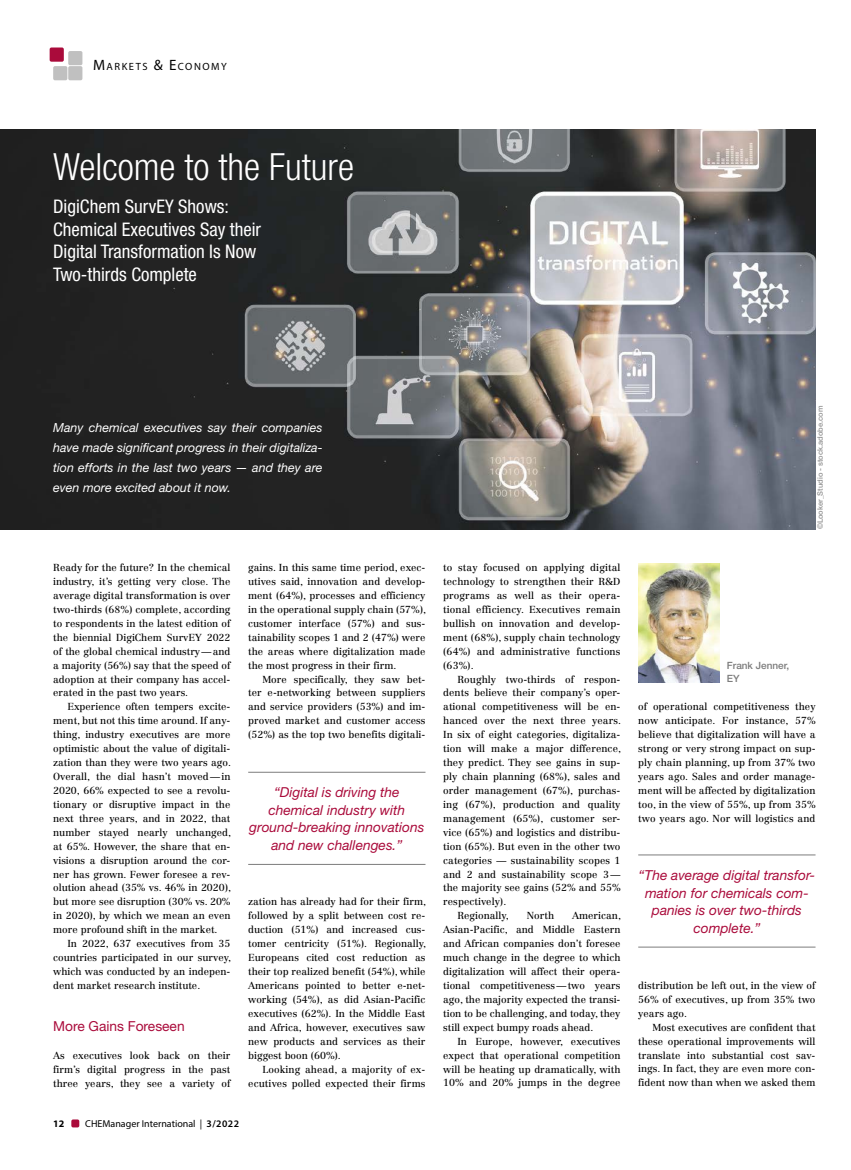
<style>
.page{position:relative;width:851px;height:1170px;background:#fff}
.page>*{position:absolute;margin:0;border:0;box-sizing:border-box;transform-origin:0 0}
.t1{font:300 condensed 37.5px "Helvetica Neue LT Std";color:#fff}
.t2{font:condensed 18.75px/22.5px "Helvetica Neue LT Std";color:#fff}
.t3{font:italic 13.75px/17.5px "Helvetica Neue LT Std";color:#aa0b3b;text-align:center}
.t4{font:13.75px "Helvetica Neue LT Std";color:#aa0b3b}
.t5{font:italic 12.5px/20px "Helvetica Neue LT Std";color:#fff;text-align:justify}
.t6{font:10.5px "Myriad Pro";letter-spacing:.145em;color:#000}
.t7{font:10px/13.9px "Centennial LT Std";letter-spacing:.005em;color:#000;text-align:justify}
.t8{font:10px "Myriad Pro";color:#000}
.t9{font:500 10px/13.9px "Helvetica Neue LT Std";color:#7c7c7c}
.t10{font:700 10px "Myriad Pro";color:#000}
.t11{font:500 7.5px "Helvetica Neue LT Std";color:#939393}
.s1{font-size:15px}
.s2{font-weight:600}
</style>
<div class="page">
<img style="left:638px;top:563px;width:81px;height:119px">
<img style="left:0;top:130px;width:815px;height:399px">
<hr style="left:248px;top:771px;width:177px;height:1px;background:#7c7c7c">
<hr style="left:248px;top:864px;width:177px;height:1px;background:#7c7c7c">
<hr style="left:638px;top:854px;width:177px;height:1px;background:#7c7c7c">
<hr style="left:638px;top:946px;width:177px;height:1px;background:#7c7c7c">
<div style="left:71px;top:1119px;width:8px;height:8px;background:#aa0b3b;border-radius:2px"></div>
<div style="left:50px;top:47px;width:14px;height:15px;background:#aa0b3b;border-radius:2px"></div>
<div style="left:53px;top:66px;width:14px;height:14px;background:#c0c0c0;border-radius:2px"></div>
<div style="left:68px;top:51px;width:14px;height:14px;background:#c0c0c0;border-radius:2px"></div>
<div style="left:68px;top:66px;width:14px;height:14px;background:#c0c0c0;border-radius:2px"></div>
<p class="t6" style="left:93px;top:60px;width:135px"><span class="s1">M</span>ARKETS <span class="s1">&amp; E</span>CONOM Y</p>
<h1 class="t1" style="left:53px;top:145px;width:302px">Welcome to the Future</h1>
<h2 class="t2" style="left:53px;top:195px;width:209px">DigiChem SurvEY Shows:<br>Chemical Executives Say their<br>Digital Transformation Is Now<br>Two-thirds Complete</h2>
<p class="t5" style="left:53px;top:417px;width:271px">Many chemical executives say their companies have made significant progress in their digitaliza&shy;tion efforts in the last two years — and they are even more excited about it now.</p>
<p class="t7" style="left:53px;top:560px;width:179px">Ready for the future? In the chemical industry, it’s getting very close. The average digital transformation is over two-thirds (68%) complete, according to respondents in the latest edition of the biennial DigiChem SurvEY 2022 of the global chemical industry—and a majority (56%) say that the speed of adoption at their company has accel&shy;erated in the past two years.</p>
<p class="t7" style="left:53px;top:700px;width:179px;text-indent:14px">Experience often tempers excite&shy;ment, but not this time around. If any&shy;thing, industry executives are more optimistic about the value of digitali&shy;zation than they were two years ago.<br>Overall, the dial hasn’t moved—in 2020, 66% expected to see a revolu&shy;tionary or disruptive impact in the next three years, and in 2022, that number stayed nearly unchanged, at 65%. However, the share that en&shy;visions a disruption around the cor&shy;ner has grown. Fewer foresee a rev&shy;olution ahead (35% vs. 46% in 2020), but more see disruption (30% vs. 20% in 2020), by which we mean an even more profound shift in the market.</p>
<p class="t7" style="left:53px;top:936px;width:179px;text-indent:14px">In 2022, 637 executives from 35 countries participated in our survey, which was conducted by an indepen&shy;dent market research institute.</p>
<h3 class="t4" style="left:53px;top:1017px;width:133px">More Gains Foreseen</h3>
<p class="t7" style="left:53px;top:1048px;width:179px">As executives look back on their firm’s digital progress in the past three years, they see a variety of</p>
<p class="t7" style="left:248px;top:560px;width:179px">gains. In this same time period, exec&shy;utives said, innovation and develop&shy;ment (64%), processes and efficiency in the operational supply chain (57%), customer interface (57%) and sus&shy;tainability scopes 1 and 2 (47%) were the areas where digitalization made the most progress in their firm.</p>
<p class="t7" style="left:248px;top:672px;width:179px;text-indent:14px">More specifically, they saw bet&shy;ter e-networking between suppliers and service providers (53%) and im&shy;proved market and customer access (52%) as the top two benefits digitali-</p>
<h3 class="t3" style="left:249px;top:783px;width:177px">“Digital is driving the chemical industry with ground-breaking innovations and new challenges.”</h3>
<p class="t7" style="left:248px;top:894px;width:179px">zation has already had for their firm, followed by a split between cost re&shy;duction (51%) and increased cus&shy;tomer centricity (51%). Regionally, Europeans cited cost reduction as their top realized benefit (54%), while Americans pointed to better e-net&shy;working (54%), as did Asian-Pacific executives (62%). In the Middle East and Africa, however, executives saw new products and services as their biggest boon (60%).</p>
<p class="t7" style="left:248px;top:1062px;width:179px;text-align:right">Looking ahead, a majority of ex&shy;ecutives polled expected their firms</p>
<p class="t10" style="left:53px;top:1117px;width:13px">12</p>
<p class="t8" style="left:85px;top:1117px;width:155px">CHEManager International | <span class="s2">3/2022</span></p>
<p class="t7" style="left:443px;top:560px;width:179px">to stay focused on applying digital technology to strengthen their R&amp;D programs as well as their opera&shy;tional efficiency. Executives remain bullish on innovation and develop&shy;ment (68%), supply chain technology (64%) and administrative functions (63%).</p>
<p class="t7" style="left:457px;top:672px;width:164px">Roughly two-thirds of respon-</p>
<p class="t7" style="left:443px;top:686px;width:179px">dents believe their company’s oper-</p>
<p class="t7" style="left:443px;top:700px;width:179px">ational competitiveness will be en-</p>
<p class="t7" style="left:443px;top:713px;width:179px">hanced over the next three years.</p>
<p class="t7" style="left:443px;top:727px;width:179px">In six of eight categories, digitaliza-</p>
<p class="t7" style="left:443px;top:741px;width:179px">tion will make a major difference,</p>
<p class="t7" style="left:443px;top:755px;width:179px">they predict. They see gains in sup-</p>
<p class="t7" style="left:443px;top:769px;width:179px">ply chain planning (68%), sales and</p>
<p class="t7" style="left:443px;top:783px;width:179px">order management (67%), purchas-</p>
<p class="t7" style="left:443px;top:797px;width:179px">ing (67%), production and quality</p>
<p class="t7" style="left:443px;top:811px;width:179px">management (65%), customer ser-</p>
<p class="t7" style="left:443px;top:825px;width:179px">vice (65%) and logistics and distribu-</p>
<p class="t7" style="left:443px;top:839px;width:179px">tion (65%). But even in the other two</p>
<p class="t7" style="left:443px;top:853px;width:179px">categories — sustainability scopes 1</p>
<p class="t7" style="left:443px;top:867px;width:179px">and 2 and sustainability scope 3—</p>
<p class="t7" style="left:443px;top:880px;width:179px">the majority see gains (52% and 55%</p>
<p class="t7" style="left:443px;top:894px;width:65px">respectively).</p>
<p class="t7" style="left:457px;top:908px;width:53px">Regionally,</p>
<p class="t7" style="left:527px;top:908px;width:29px">North</p>
<p class="t7" style="left:443px;top:908px;width:179px;text-indent:129px">American, Asian-Pacific, and Middle Eastern and African companies don’t foresee much change in the degree to which digitalization will affect their opera&shy;tional competitiveness—two years ago, the majority expected the transi&shy;tion to be challenging, and today, they still expect bumpy roads ahead.</p>
<p class="t7" style="left:443px;top:1034px;width:179px;text-indent:14px">In Europe, however, executives expect that operational competition will be heating up dramatically, with 10% and 20% jumps in the degree</p>
<p class="t11" style="left:815px;top:529px;width:125px;rotate:-90deg">©Looker_Studio - stock.adobe.com</p>
<p class="t9" style="left:726px;top:658px;width:64px">Frank Jenner,<br>EY</p>
<p class="t7" style="left:638px;top:699px;width:179px">of operational competitiveness they now anticipate. For instance, 57% believe that digitalization will have a strong or very strong impact on sup&shy;ply chain planning, up from 37% two years ago. Sales and order manage&shy;ment will be affected by digitalization too, in the view of 55%, up from 35% two years ago. Nor will logistics and</p>
<h3 class="t3" style="left:638px;top:866px;width:178px">“The average digital transfor&shy;mation for chemicals com&shy;panies is over two-thirds complete.”</h3>
<p class="t7" style="left:638px;top:978px;width:179px">distribution be left out, in the view of 56% of executives, up from 35% two years ago.</p>
<p class="t7" style="left:638px;top:1020px;width:179px;text-indent:14px">Most executives are confident that these operational improvements will translate into substantial cost sav&shy;ings. In fact, they are even more con&shy;fident now than when we asked them</p>
</div>
